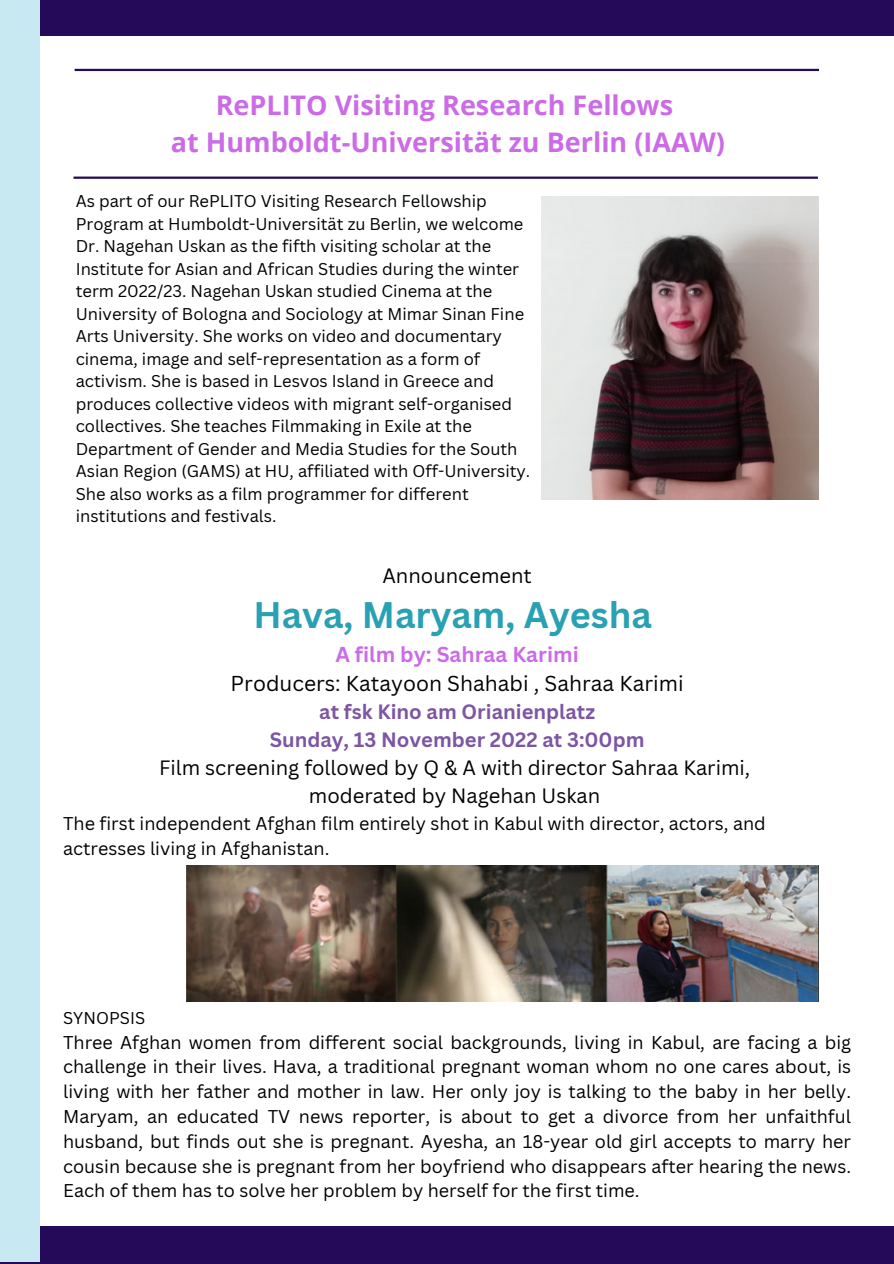
<style>
.page{position:relative;width:894px;height:1264px;background:#fff}
.page>*{position:absolute;margin:0;border:0;box-sizing:border-box;transform-origin:0 0}
.t1{font:700 36px "Canva Sans";color:#2aa1b2}
.t2{font:700 27px/37.2px "Open Sans";color:#cb6ce6;text-align:center}
.t3{font:21px "Canva Sans";color:#000}
.t4{font:700 21px "Canva Sans";color:#cb6ce6}
.t5{font:20.1px "Canva Sans";color:#000}
.t6{font:700 20.1px "Canva Sans";color:#7c55a3}
.t7{font:18px/24.8px "Canva Sans";color:#000}
.t8{font:16.65px "Canva Sans";color:#000}
.t9{font:16.5px/22.5px "Canva Sans";color:#000}
</style>
<div class="page">
<div style="left:0;top:1225px;width:893px;height:38px;background:#250a5a"></div>
<div style="left:0;top:0;width:893px;height:36px;background:#250a5a"></div>
<div style="left:0;top:0;width:39px;height:1261px;background:#c8e9f1"></div>
<hr style="left:73px;top:176px;width:744px;height:3px;background:#250a5a">
<hr style="left:75px;top:69px;width:743px;height:2px;background:#250a5a">
<img style="left:541px;top:197px;width:277px;height:302px">
<img style="left:187px;top:865px;width:631px;height:136px">
<p class="t2" style="left:171px;top:86px;width:555px">RePLITO Visiting Research Fellows<br>at Humboldt-Universität zu Berlin (IAAW)</p>
<p class="t9" style="left:76px;top:189px;width:456px">As part of our RePLITO Visiting Research Fellowship Program at Humboldt-Universität zu Berlin, we welcome Dr. Nagehan Uskan as the fifth visiting scholar at the Institute for Asian and African Studies during the winter term 2022/23. Nagehan Uskan studied Cinema at the University of Bologna and Sociology at Mimar Sinan Fine Arts University. She works on video and documentary cinema, image and self-representation as a form of activism. She is based in Lesvos Island in Greece and produces collective videos with migrant self-organised collectives. She teaches Filmmaking in Exile at the Department of Gender and Media Studies for the South Asian Region (GAMS) at HU, affiliated with Off-University.<br>She also works as a film programmer for different institutions and festivals.</p>
<h1 class="t5" style="left:382px;top:561px;width:151px">Announcement</h1>
<p class="t1" style="left:253px;top:589px;width:400px">Hava, Maryam, Ayesha</p>
<p class="t4" style="left:335px;top:639px;width:245px">A film by: Sahraa Karimi</p>
<p class="t3" style="left:230px;top:668px;width:454px">Producers: Katayoon Shahabi , Sahraa Karimi</p>
<p class="t6" style="left:319px;top:697px;width:277px">at fsk Kino am Orianienplatz</p>
<p class="t6" style="left:270px;top:725px;width:376px">Sunday, 13 November 2022 at 3:00pm</p>
<p class="t5" style="left:159px;top:753px;width:592px">Film screening followed by Q &amp; A with director Sahraa Karimi,</p>
<p class="t5" style="left:309px;top:781px;width:293px">moderated by Nagehan Uskan</p>
<p class="t7" style="left:63px;top:811px;width:704px">The first independent Afghan film entirely shot in Kabul with director, actors, and actresses living in Afghanistan.</p>
<p class="t8" style="left:63px;top:1006px;width:83px">SYNOPSIS</p>
<p class="t7" style="left:63px;top:1029px;width:789px;text-align:justify">Three Afghan women from different social backgrounds, living in Kabul, are facing a big challenge in their lives. Hava, a traditional pregnant woman whom no one cares about, is living with her father and mother in law. Her only joy is talking to the baby in her belly.<br>Maryam, an educated TV news reporter, is about to get a divorce from her unfaithful husband, but finds out she is pregnant. Ayesha, an 18-year old girl accepts to marry her cousin because she is pregnant from her boyfriend who disappears after hearing the news.<br>Each of them has to solve her problem by herself for the first time.</p>
</div>
